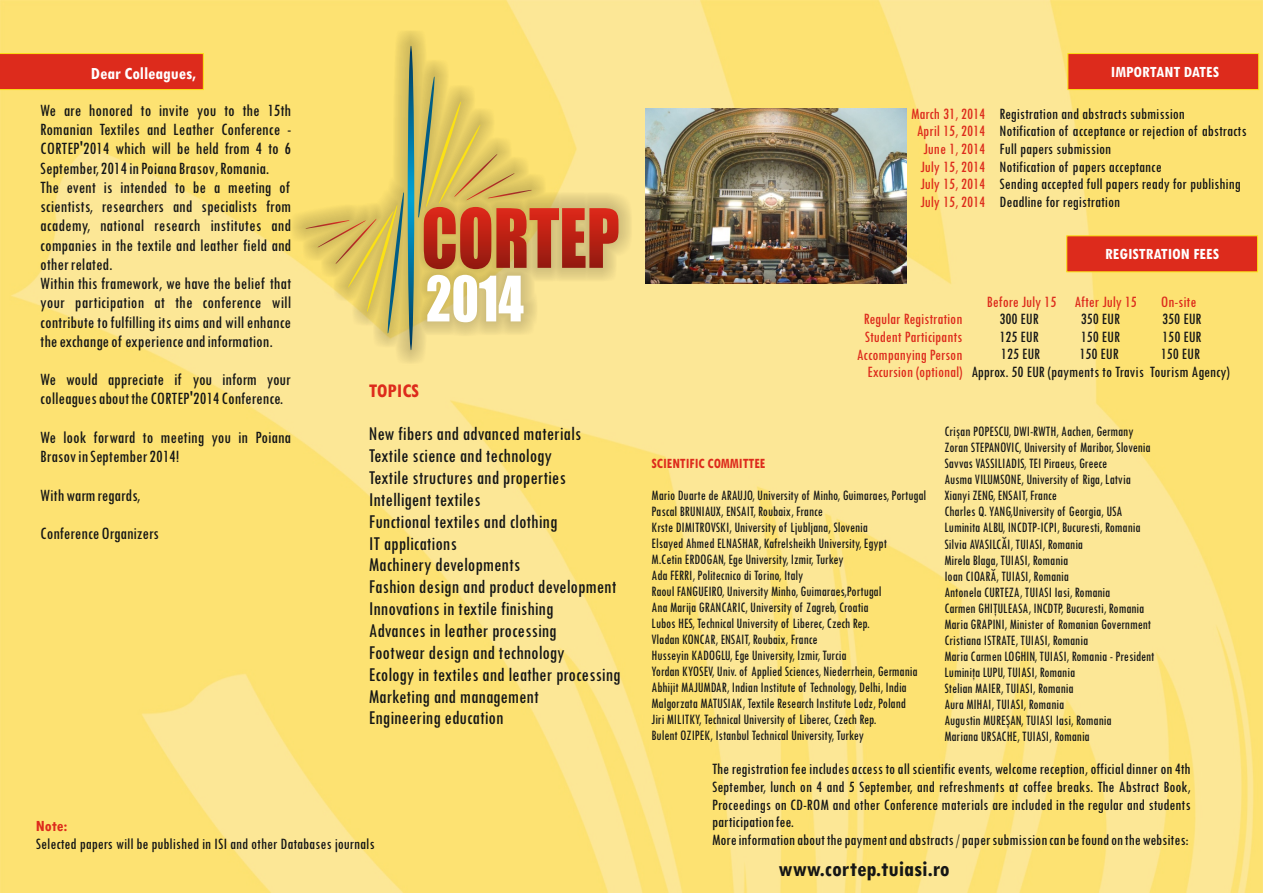
<style>
.page{position:relative;width:1263px;height:893px;background:#fff}
.page>*{position:absolute;margin:0;border:0;box-sizing:border-box;transform-origin:0 0}
.t1{font:57.9px "Impact";color:#fff;scale:.88 1}
.t2{font:700 condensed 23.4px "Tw Cen";color:#151616}
.t3{font:condensed 20.4px/21.9px "Tw Cen";color:#151616}
.t4{font:700 condensed 20.4px "Tw Cen";color:#dd2b1c}
.t5{font:condensed 18px/19.2px "Tw Cen";color:#151616}
.t6{font:700 condensed 18px "Tw Cen";color:#fff}
.t7{font:condensed 16.5px/17.7px "Tw Cen";color:#151616}
.t8{font:condensed 16.5px/17.7px "Tw Cen";color:#dd2b1c;text-align:right}
.t9{font:700 condensed 16.5px "Tw Cen";color:#fff}
.t10{font:700 condensed 16.5px "Tw Cen";color:#dd2b1c}
.t11{font:condensed 15px/16px "Tw Cen";color:#151616;scale:.93 1}
.t12{font:700 condensed 15px "Tw Cen";color:#dd2b1c;scale:.93 1}
</style>
<div class="page">
<img style="left:0;top:0;width:1263px;height:893px">
<svg style="left:0;top:53px;width:204px;height:37px;background:#de351b"></svg>
<svg style="left:1067px;top:53px;width:192px;height:37px;background:#de361b"></svg>
<svg style="left:1066px;top:235px;width:192px;height:38px;background:#df3b1e"></svg>
<div style="left:290px;top:30px;width:343px;height:335px;background:#151616;opacity:.2"></div>
<svg style="left:408px;top:46px;width:6px;height:304px"></svg>
<svg style="left:417px;top:76px;width:115px;height:142px;background:#dfc964"></svg>
<svg style="left:305px;top:192px;width:100px;height:142px;background:#e0ca6b"></svg>
<svg style="left:423px;top:206px;width:198px;height:64px;background:#c56138"></svg>
<img style="left:645px;top:109px;width:262px;height:175px">
<p class="t6" style="left:91px;top:67px;width:106px">Dear Colleagues,</p>
<p class="t5" style="left:40px;top:102px;width:252px">We are honored to invite you to the 15th Romanian Textiles and Leather Conference - CORTEP'2014 which will be held from 4 to 6<br>September, 2014in Poiana Brasov, Romania.<br>The event is intended to be a meeting of scientists, researchers and specialists from academy, national research institutes and companies in the textile and leather field and other related.<br>Within this framework, we have the belief that your participation at the conference will contribute to fulfilling its aims and will enhance the exchange of experience and information.</p>
<p class="t5" style="left:40px;top:371px;width:252px">We would appreciate if you inform your colleagues about the CORTEP'2014 Conference.</p>
<p class="t5" style="left:40px;top:429px;width:252px">We look forward to meeting you in Poiana<br>Brasov in September 2014!</p>
<p class="t5" style="left:40px;top:477px;width:120px;line-height:38.4px">With warm regards,<br>Conference Organizers</p>
<h1 class="t1" style="left:426px;top:276px;width:113px">2014</h1>
<h3 class="t4" style="left:369px;top:383px;width:52px">TOPICS</h3>
<p class="t3" style="left:369px;top:425px;width:253px">New fibers and advanced materials<br>Textile science and technology<br>Textile structures and properties<br>Intelligent textiles<br>Functional textiles and clothing<br>IT applications<br>Machinery developments<br>Fashion design and product development<br>Innovations in textile finishing<br>Advances in leather processing<br>Footwear design and technology<br>Ecology in textiles and leather processing<br>Marketing and management<br>Engineering education</p>
<p class="t10" style="left:36px;top:821px;width:33px">Note:</p>
<p class="t7" style="left:36px;top:836px;width:340px">Selected papers will be published in ISI and other Databases journals</p>
<p class="t9" style="left:1111px;top:66px;width:110px">IMPORTANT DATES</p>
<p class="t8" style="left:911px;top:106px;width:76px">March 31, 2014<br>April 15, 2014<br>June 1, 2014<br>July 15, 2014<br>July 15, 2014<br>July 15, 2014</p>
<p class="t7" style="left:999px;top:106px;width:249px">Registration and abstracts submission<br>Notification of acceptance or rejection of abstracts Full papers submission<br>Notification of papers acceptance<br>Sending accepted full papers ready for publishing Deadline for registration</p>
<p class="t9" style="left:1105px;top:248px;width:115px">REGISTRATION FEES</p>
<p class="t8" style="left:987px;top:294px;width:151px">Before July 15 After July 15</p>
<p class="t8" style="left:1161px;top:294px;width:37px">On-site</p>
<p class="t8" style="left:857px;top:312px;width:107px">Regular Registration<br>Student Participants<br>Accompanying Person<br>Excursion (optional)</p>
<p class="t7" style="left:999px;top:311px;width:41px">300 EUR</p>
<p class="t7" style="left:1081px;top:311px;width:41px">350 EUR</p>
<p class="t7" style="left:1162px;top:311px;width:41px">350 EUR</p>
<p class="t7" style="left:999px;top:329px;width:41px">125 EUR</p>
<p class="t7" style="left:1081px;top:329px;width:41px">150 EUR</p>
<p class="t7" style="left:1162px;top:329px;width:41px">150 EUR</p>
<p class="t7" style="left:1001px;top:347px;width:41px">125 EUR</p>
<p class="t7" style="left:1079px;top:347px;width:41px">150 EUR</p>
<p class="t7" style="left:971px;top:347px;width:260px;text-indent:189px">150 EUR<br>Approx. 50 EUR (payments to Travis Tourism Agency)</p>
<p class="t12" style="left:652px;top:458px;width:124px">SCIENTIFIC COMMITTEE</p>
<p class="t11" style="left:651px;top:488px;width:297px">Mario Duarte de ARAUJO, University of Minho, Guimaraes, Portugal Pascal BRUNIAUX, ENSAIT, Roubaix, France<br>Krste DIMITROVSKI, University of Ljubljana, Slovenia<br>Elsayed Ahmed ELNASHAR, Kafrelsheikh University, Egypt<br>M.Cetin ERDOGAN, Ege University, Izmir, Turkey<br>Ada FERRI, Politecnico di Torino, Italy<br>Raoul FANGUEIRO, University Minho, Guimaraes,Portugal<br>Ana Marija GRANCARIC, University of Zagreb, Croatia<br>Lubos HES, Technical University of Liberec, Czech Rep.<br>Vladan KONCAR, ENSAIT, Roubaix, France<br>Husseyin KADOGLU, Ege University, Izmir, Turcia<br>Yordan KYOSEV, Univ. of Applied Sciences, Niederrhein, Germania Abhijit MAJUMDAR, Indian Institute of Technology, Delhi, India Malgorzata MATUSIAK, Textile Research Institute Lodz, Poland<br>Jiri MILITKY, Technical University of Liberec, Czech Rep.<br>Bulent OZIPEK, Istanbul Technical University, Turkey</p>
<p class="t11" style="left:944px;top:425px;width:227px">Crişan POPESCU, DWI-RWTH, Aachen, Germany Zoran STEPANOVIC, University of Maribor, Slovenia Savvas VASSILIADIS, TEI Piraeus, Greece<br>Ausma VILUMSONE, University of Riga, Latvia Xianyi ZENG, ENSAIT, France<br>Charles Q. YANG,University of Georgia, USA Luminita ALBU, INCDTP-ICPI, Bucuresti, Romania Silvia AVASILCĂI, TUIASI, Romania<br>Mirela Blaga, TUIASI, Romania<br>Ioan CIOARĂ, TUIASI, Romania<br>Antonela CURTEZA, TUIASI Iasi, Romania<br>Carmen GHIŢULEASA, INCDTP, Bucuresti, Romania Maria GRAPINI, Minister of Romanian Government Cristiana ISTRATE, TUIASI, Romania<br>Maria Carmen LOGHIN, TUIASI, Romania - President Luminiţa LUPU, TUIASI, Romania<br>Stelian MAIER, TUIASI, Romania<br>Aura MIHAI, TUIASI, Romania<br>Augustin MUREŞAN, TUIASI Iasi, Romania<br>Mariana URSACHE, TUIASI, Romania</p>
<p class="t7" style="left:712px;top:762px;width:480px">The registration fee includes access to all scientific events, welcome reception, official dinner on 4th September, lunch on 4 and 5 September, and refreshments at coffee breaks. The Abstract Book, Proceedings on CD-ROM and other Conference materials are included in the regular and students participation fee.<br>More information about the payment and abstracts / paper submission can be found on the websites:</p>
<h2 class="t2" style="left:779px;top:861px;width:173px">www.cortep.tuiasi.ro</h2>
</div>
